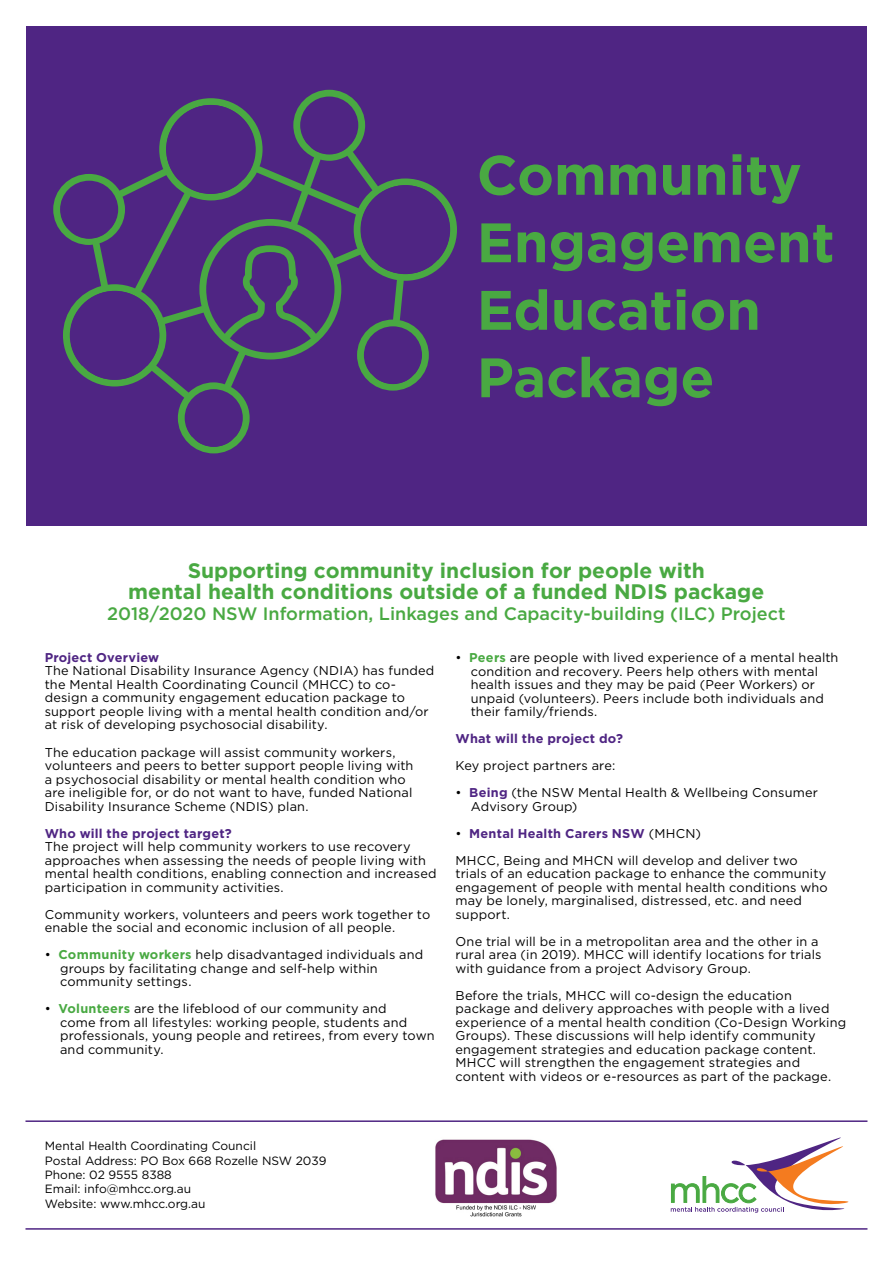
<style>
.page{position:relative;width:893px;height:1263px;background:#fff}
.page>*{position:absolute;margin:0;border:0;box-sizing:border-box;transform-origin:0 0}
.t1{font:700 55.5px/67.5px "Gotham";color:#49a942}
.t2{font:700 21px/21px "Gotham";color:#49a942;text-align:center}
.t3{font:500 18px "Gotham";color:#49a942}
.t4{font:12.75px/13.5px "Gotham";letter-spacing:.015em;color:#000}
.t5{font:700 12.75px "Gotham";letter-spacing:.015em;color:#4f2583}
.t6{font:12px/14.4px "Gotham";color:#000}
.s1{font-weight:700;color:#49a942}
.s2{font-weight:700;color:#4f2583}
</style>
<div class="page">
<div style="left:26px;top:26px;width:841px;height:499px;background:#4f2583"></div>
<hr style="left:26px;top:1120px;width:841px;height:2px;background:#4f2583">
<hr style="left:26px;top:1228px;width:841px;height:2px;background:#4f2583">
<svg style="left:671px;top:1137px;width:177px;height:76px"></svg>
<svg style="left:53px;top:90px;width:404px;height:363px"></svg>
<div style="left:166px;top:105px;width:89px;height:89px;background:#4f2583;border-radius:50%"></div>
<div style="left:70px;top:291px;width:89px;height:89px;background:#4f2583;border-radius:50%"></div>
<div style="left:361px;top:185px;width:89px;height:89px;background:#4f2583;border-radius:50%"></div>
<div style="left:301px;top:99px;width:56px;height:55px;background:#4f2583;border-radius:50%"></div>
<div style="left:365px;top:328px;width:56px;height:56px;background:#4f2583;border-radius:50%"></div>
<div style="left:185px;top:390px;width:57px;height:57px;background:#4f2583;border-radius:50%"></div>
<div style="left:61px;top:183px;width:56px;height:56px;background:#4f2583;border-radius:50%"></div>
<img style="left:435px;top:1139px;width:122px;height:78px">
<h1 class="t1" style="left:477px;top:140px;width:359px">Community<br>Engagement<br>Education<br>Package</h1>
<h2 class="t2" style="left:128px;top:559px;width:637px">Supporting community inclusion for people with<br>mental health conditions outside of a funded NDIS package</h2>
<h3 class="t3" style="left:107px;top:603px;width:680px">2018/2020 NSW Information, Linkages and Capacity-building (ILC) Project</h3>
<p class="t5" style="left:45px;top:650px;width:116px">Project Overview</p>
<p class="t4" style="left:45px;top:664px;width:391px">The National Disability Insurance Agency (NDIA) has funded the Mental Health Coordinating Council (MHCC) to co&shy;design a community engagement education package to support people living with a mental health condition and/or at risk of developing psychosocial disability.</p>
<p class="t4" style="left:45px;top:745px;width:370px">The education package will assist community workers, volunteers and peers to better support people living with a psychosocial disability or mental health condition who are ineligible for, or do not want to have, funded National Disability Insurance Scheme (NDIS) plan.</p>
<p class="t5" style="left:45px;top:826px;width:189px">Who will the project target?</p>
<p class="t4" style="left:45px;top:839px;width:393px">The project will help community workers to use recovery approaches when assessing the needs of people living with mental health conditions, enabling connection and increased participation in community activities.</p>
<p class="t4" style="left:45px;top:907px;width:387px">Community workers, volunteers and peers work together to enable the social and economic inclusion of all people.</p>
<p class="t4" style="left:60px;top:947px;width:365px;text-indent:-15px">• <span class="s1">Community workers</span> help disadvantaged individuals and groups by facilitating change and self-help within community settings.</p>
<p class="t4" style="left:60px;top:1001px;width:376px;text-indent:-15px">• <span class="s1">Volunteers</span> are the lifeblood of our community and<br>come from all lifestyles: working people, students and professionals, young people and retirees, from every town and community.</p>
<p class="t4" style="left:471px;top:650px;width:369px;text-indent:-15px">• <span class="s1">Peers</span> are people with lived experience of a mental health condition and recovery. Peers help others with mental health issues and they may be paid (Peer Workers) or unpaid (volunteers). Peers include both individuals and their family/friends.</p>
<p class="t5" style="left:455px;top:731px;width:169px">What will the project do?</p>
<p class="t4" style="left:455px;top:758px;width:161px">Key project partners are:</p>
<p class="t4" style="left:471px;top:785px;width:349px;text-indent:-15px">• <span class="s2">Being</span> (the NSW Mental Health &amp; Wellbeing Consumer<br>Advisory Group)</p>
<p class="t4" style="left:455px;top:819px;width:344px;line-height:27px">• <span class="s2">Mental Health Carers NSW</span> (MHCN)<br>MHCC, Being and MHCN will develop and deliver two</p>
<p class="t4" style="left:455px;top:867px;width:374px">trials of an education package to enhance the community engagement of people with mental health conditions who may be lonely, marginalised, distressed, etc. and need support.</p>
<p class="t4" style="left:455px;top:934px;width:368px">One trial will be in a metropolitan area and the other in a rural area (in 2019). MHCC will identify locations for trials with guidance from a project Advisory Group.</p>
<p class="t4" style="left:455px;top:988px;width:392px">Before the trials, MHCC will co-design the education package and delivery approaches with people with a lived experience of a mental health condition (Co-Design Working Groups). These discussions will help identify community engagement strategies and education package content.<br>MHCC will strengthen the engagement strategies and content with videos or e-resources as part of the package.</p>
<p class="t6" style="left:45px;top:1138px;width:283px">Mental Health Coordinating Council<br>Postal Address: PO Box 668 Rozelle NSW 2039<br>Phone: 02 9555 8388<br>Email: info@mhcc.org.au<br>Website: www.mhcc.org.au</p>
</div>
